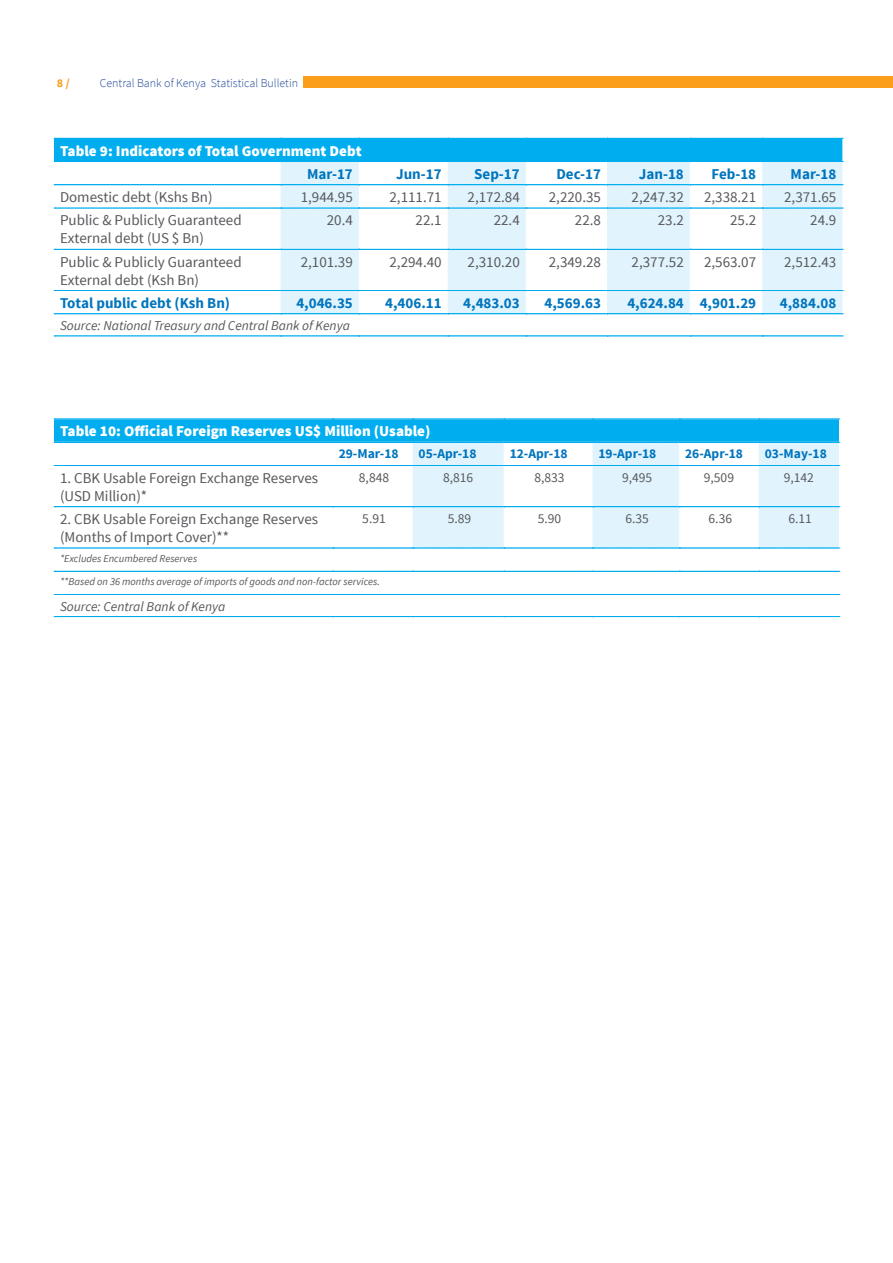
<style>
.page{position:relative;width:893px;height:1263px;background:#fff}
.page>*{position:absolute;margin:0;border:0;box-sizing:border-box;transform-origin:0 0}
.t1{font:15px/18px "Source Sans Pro";color:#56585b}
.t2{font:700 15px "Source Sans Pro";color:#0075be}
.t3{font:900 15px "Source Sans Pro";color:#fff}
.t4{font:italic 13.5px "Source Sans Pro";color:#56585b}
.t5{font:700 13.5px "Source Sans Pro";color:#0075be}
.t6{font:13.5px "Source Sans Pro";color:#56585b}
.t7{font:300 12px "Source Sans Pro";color:#1f4898}
.t8{font:700 12px "Source Sans Pro";color:#fa9e1c}
.t9{font:italic 10.5px "Source Sans Pro";color:#56585b}
</style>
<div class="page">
<div style="left:303px;top:77px;width:590px;height:11px;background:#fa9e1c"></div>
<svg style="left:413px;top:443px;width:426px;height:105px;fill:#e1f4fd"></svg>
<svg style="left:54px;top:571px;width:786px;height:1px"></svg>
<svg style="left:54px;top:594px;width:786px;height:1px"></svg>
<svg style="left:54px;top:616px;width:786px;height:1px"></svg>
<svg style="left:54px;top:419px;width:786px;height:24px;background:#04afef"></svg>
<svg style="left:54px;top:465px;width:786px;height:1px"></svg>
<svg style="left:54px;top:506px;width:786px;height:1px"></svg>
<svg style="left:54px;top:548px;width:786px;height:1px"></svg>
<svg style="left:281px;top:162px;width:561px;height:152px;fill:#e1f4fd"></svg>
<svg style="left:54px;top:336px;width:789px;height:1px"></svg>
<div style="left:54px;top:138px;width:789px;height:24px;background:#00aeef"></div>
<svg style="left:54px;top:185px;width:789px;height:1px"></svg>
<svg style="left:54px;top:208px;width:789px;height:1px"></svg>
<svg style="left:54px;top:249px;width:789px;height:1px"></svg>
<svg style="left:54px;top:290px;width:789px;height:1px"></svg>
<svg style="left:54px;top:314px;width:789px;height:1px"></svg>
<p class="t8" style="left:57px;top:75px;width:14px">8 /</p>
<p class="t7" style="left:100px;top:75px;width:200px">Central Bank of Kenya Statistical Bulletin</p>
<p class="t3" style="left:60px;top:141px;width:303px">Table 9: Indicators of Total Government Debt</p>
<p class="t2" style="left:307px;top:164px;width:47px">Mar-17</p>
<p class="t2" style="left:396px;top:164px;width:47px">Jun-17</p>
<p class="t2" style="left:474px;top:164px;width:47px">Sep-17</p>
<p class="t2" style="left:556px;top:164px;width:46px">Dec-17</p>
<p class="t2" style="left:639px;top:164px;width:47px">Jan-18</p>
<p class="t2" style="left:711px;top:164px;width:46px">Feb-18</p>
<p class="t2" style="left:791px;top:164px;width:47px">Mar-18</p>
<p class="t1" style="left:60px;top:188px;width:154px">Domestic debt (Kshs Bn)</p>
<p class="t1" style="left:301px;top:188px;width:54px">1,944.95</p>
<p class="t1" style="left:389px;top:188px;width:54px">2,111.71</p>
<p class="t1" style="left:468px;top:188px;width:54px">2,172.84</p>
<p class="t1" style="left:549px;top:188px;width:54px">2,220.35</p>
<p class="t1" style="left:632px;top:188px;width:54px">2,247.32</p>
<p class="t1" style="left:704px;top:188px;width:54px">2,338.21</p>
<p class="t1" style="left:784px;top:188px;width:54px">2,371.65</p>
<p class="t1" style="left:60px;top:212px;width:183px">Public &amp; Publicly Guaranteed<br>External debt (US $ Bn)</p>
<p class="t1" style="left:327px;top:212px;width:28px">20.4</p>
<p class="t1" style="left:416px;top:212px;width:28px">22.1</p>
<p class="t1" style="left:494px;top:212px;width:28px">22.4</p>
<p class="t1" style="left:575px;top:212px;width:28px">22.8</p>
<p class="t1" style="left:658px;top:212px;width:28px">23.2</p>
<p class="t1" style="left:730px;top:212px;width:28px">25.2</p>
<p class="t1" style="left:810px;top:212px;width:28px">24.9</p>
<p class="t1" style="left:60px;top:253px;width:183px">Public &amp; Publicly Guaranteed<br>External debt (Ksh Bn)</p>
<p class="t1" style="left:301px;top:253px;width:54px">2,101.39</p>
<p class="t1" style="left:389px;top:253px;width:54px">2,294.40</p>
<p class="t1" style="left:468px;top:253px;width:54px">2,310.20</p>
<p class="t1" style="left:549px;top:253px;width:54px">2,349.28</p>
<p class="t1" style="left:632px;top:253px;width:54px">2,377.52</p>
<p class="t1" style="left:704px;top:253px;width:54px">2,563.07</p>
<p class="t1" style="left:784px;top:253px;width:54px">2,512.43</p>
<p class="t2" style="left:60px;top:293px;width:172px">Total public debt (Ksh Bn)</p>
<p class="t2" style="left:296px;top:293px;width:58px">4,046.35</p>
<p class="t2" style="left:385px;top:293px;width:58px">4,406.11</p>
<p class="t2" style="left:463px;top:293px;width:58px">4,483.03</p>
<p class="t2" style="left:544px;top:293px;width:58px">4,569.63</p>
<p class="t2" style="left:627px;top:293px;width:130px">4,624.84 4,901.29</p>
<p class="t2" style="left:780px;top:293px;width:58px">4,884.08</p>
<p class="t4" style="left:60px;top:317px;width:291px">Source: National Treasury and Central Bank of Kenya</p>
<p class="t3" style="left:60px;top:421px;width:372px">Table 10: Official Foreign Reserves US$ Million (Usable)</p>
<p class="t5" style="left:339px;top:445px;width:61px">29-Mar-18</p>
<p class="t5" style="left:419px;top:445px;width:59px">05-Apr-18</p>
<p class="t5" style="left:510px;top:445px;width:59px">12-Apr-18</p>
<p class="t5" style="left:598px;top:445px;width:59px">19-Apr-18</p>
<p class="t5" style="left:685px;top:445px;width:59px">26-Apr-18</p>
<p class="t5" style="left:765px;top:445px;width:63px">03-May-18</p>
<p class="t1" style="left:60px;top:469px;width:260px">1. CBK Usable Foreign Exchange Reserves (USD Million)*</p>
<p class="t6" style="left:359px;top:469px;width:32px">8,848</p>
<p class="t6" style="left:443px;top:469px;width:32px">8,816</p>
<p class="t6" style="left:534px;top:469px;width:32px">8,833</p>
<p class="t6" style="left:622px;top:469px;width:32px">9,495</p>
<p class="t6" style="left:704px;top:469px;width:32px">9,509</p>
<p class="t6" style="left:784px;top:469px;width:32px">9,142</p>
<p class="t1" style="left:60px;top:510px;width:260px">2. CBK Usable Foreign Exchange Reserves (Months of Import Cover)**</p>
<p class="t6" style="left:362px;top:510px;width:25px">5.91</p>
<p class="t6" style="left:448px;top:510px;width:25px">5.89</p>
<p class="t6" style="left:538px;top:510px;width:25px">5.90</p>
<p class="t6" style="left:625px;top:510px;width:25px">6.35</p>
<p class="t6" style="left:709px;top:510px;width:25px">6.36</p>
<p class="t6" style="left:788px;top:510px;width:25px">6.11</p>
<p class="t9" style="left:60px;top:552px;width:139px">*Excludes Encumbered Reserves</p>
<p class="t9" style="left:60px;top:575px;width:321px">**Based on 36 months average of imports of goods and non-factor services.</p>
<p class="t4" style="left:60px;top:598px;width:167px">Source: Central Bank of Kenya</p>
</div>
